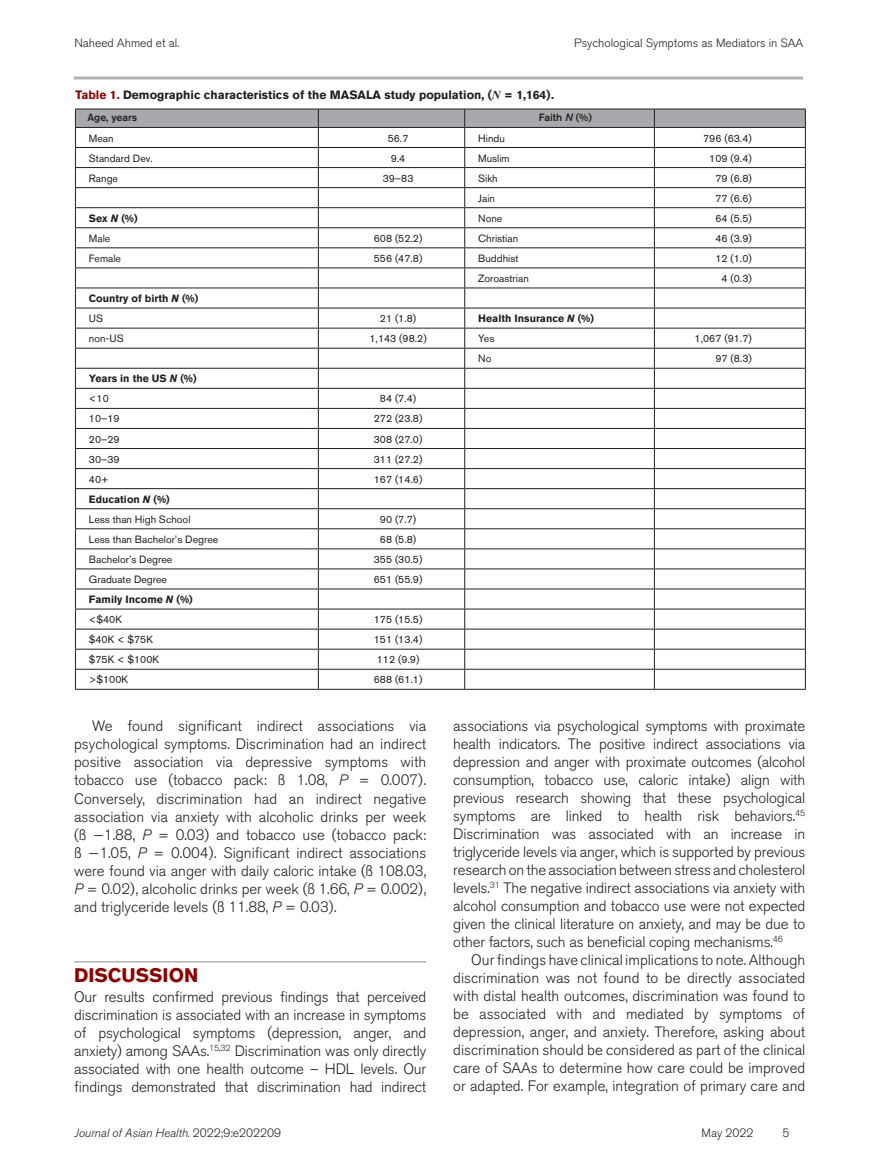
<style>
.page{position:relative;width:878px;height:1175px;background:#fff}
.page>*{position:absolute;margin:0;border:0;box-sizing:border-box;transform-origin:0 0}
.A_head{font:700 19.5px "Akzidenz Grotesk BQ";color:#8b0202}
.Body_text_first{font:300 15px/18px "Akzidenz Grotesk BQ";letter-spacing:-.01em;color:#231f20;text-align:justify}
.Body_text_next{font:300 15px/18px "Akzidenz Grotesk BQ";color:#231f20;text-align:justify}
.Figure_title{font:700 12px "Akzidenz Grotesk BQ";color:#231f20}
.t1{font:300 12px "Akzidenz Grotesk BQ";color:#231f20}
.t2{font:italic 300 12px "Akzidenz Grotesk BQ";color:#231f20}
.Table_Body{font:10.5px "Akzidenz Grotesk BQ";color:#231f20}
.Table_Body-2{font:700 10.5px "Akzidenz Grotesk BQ";color:#231f20}
.Table_Col_Head{font:500 10.5px "Akzidenz Grotesk BQ";color:#231f20}
.s1{color:#8b0202}
.s2{font-family:"Times New Roman";font-style:italic}
.s3{font-family:"Akzidenz Grotesk BQ Med";font-weight:400;font-style:italic}
.s4{font-style:italic}
.s5{font-style:normal}
</style>
<div class="page">
<svg style="left:74px;top:76px;width:729px;height:4px;background:#c4c5c8"></svg>
<hr style="left:74px;top:961px;width:352px;height:1px;background:#b2b3b7">
<svg style="left:75px;top:109px;width:731px;height:580px"></svg>
<hr style="left:75px;top:689px;width:243px;height:1px;background:#231f20">
<hr style="left:318px;top:689px;width:146px;height:1px;background:#231f20">
<hr style="left:464px;top:689px;width:190px;height:1px;background:#231f20">
<hr style="left:654px;top:689px;width:151px;height:1px;background:#231f20">
<p class="t1" style="left:74px;top:36px;width:106px">Naheed Ahmed et al.</p>
<p class="t1" style="left:574px;top:36px;width:230px">Psychological Symptoms as Mediators in SAA</p>
<p class="Figure_title" style="left:75px;top:87px;width:480px"><span class="s1">Table 1.</span> Demographic characteristics of the MASALA study population, (<span class="s2">N</span> = 1,164).</p>
<p class="Table_Col_Head" style="left:87px;top:111px;width:51px">Age, years</p>
<p class="Table_Col_Head" style="left:538px;top:111px;width:55px">Faith <span class="s3">N</span> (%)</p>
<p class="Table_Body" style="left:89px;top:132px;width:26px">Mean</p>
<p class="Table_Body" style="left:388px;top:132px;width:22px">56.7</p>
<p class="Table_Body" style="left:478px;top:132px;width:28px">Hindu</p>
<p class="Table_Body" style="left:703px;top:132px;width:50px">796 (63.4)</p>
<p class="Table_Body" style="left:89px;top:152px;width:65px">Standard Dev.</p>
<p class="Table_Body" style="left:391px;top:152px;width:16px">9.4</p>
<p class="Table_Body" style="left:478px;top:152px;width:33px">Muslim</p>
<p class="Table_Body" style="left:709px;top:152px;width:44px">109 (9.4)</p>
<p class="Table_Body" style="left:89px;top:172px;width:31px">Range</p>
<p class="Table_Body" style="left:382px;top:172px;width:32px">39–83</p>
<p class="Table_Body" style="left:478px;top:172px;width:21px">Sikh</p>
<p class="Table_Body" style="left:715px;top:172px;width:38px">79 (6.8)</p>
<p class="Table_Body" style="left:478px;top:192px;width:18px">Jain</p>
<p class="Table_Body" style="left:715px;top:192px;width:38px">77 (6.6)</p>
<p class="Table_Body-2" style="left:89px;top:212px;width:50px">Sex <span class="s4">N</span> (%)</p>
<p class="Table_Body" style="left:478px;top:212px;width:26px">None</p>
<p class="Table_Body" style="left:715px;top:212px;width:38px">64 (5.5)</p>
<p class="Table_Body" style="left:89px;top:232px;width:23px">Male</p>
<p class="Table_Body" style="left:374px;top:232px;width:50px">608 (52.2)</p>
<p class="Table_Body" style="left:478px;top:232px;width:41px">Christian</p>
<p class="Table_Body" style="left:715px;top:232px;width:38px">46 (3.9)</p>
<p class="Table_Body" style="left:89px;top:252px;width:34px">Female</p>
<p class="Table_Body" style="left:374px;top:252px;width:50px">556 (47.8)</p>
<p class="Table_Body" style="left:478px;top:252px;width:42px">Buddhist</p>
<p class="Table_Body" style="left:715px;top:252px;width:38px">12 (1.0)</p>
<p class="Table_Body" style="left:478px;top:272px;width:52px">Zoroastrian</p>
<p class="Table_Body" style="left:721px;top:272px;width:32px">4 (0.3)</p>
<p class="Table_Body-2" style="left:89px;top:292px;width:111px">Country of birth <span class="s4">N</span> (%)</p>
<p class="Table_Body" style="left:89px;top:312px;width:16px">US</p>
<p class="Table_Body" style="left:380px;top:312px;width:38px">21 (1.8)</p>
<p class="Table_Body-2" style="left:478px;top:312px;width:117px">Health Insurance <span class="s4">N</span> (%)</p>
<p class="Table_Body" style="left:89px;top:332px;width:36px">non-US</p>
<p class="Table_Body" style="left:369px;top:332px;width:59px">1,143 (98.2)</p>
<p class="Table_Body" style="left:478px;top:332px;width:18px">Yes</p>
<p class="Table_Body" style="left:694px;top:332px;width:59px">1,067 (91.7)</p>
<p class="Table_Body" style="left:478px;top:352px;width:15px">No</p>
<p class="Table_Body" style="left:715px;top:352px;width:38px">97 (8.3)</p>
<p class="Table_Body-2" style="left:89px;top:372px;width:109px">Years in the US <span class="s4">N</span> (%)</p>
<p class="Table_Body" style="left:89px;top:392px;width:21px">&lt;10</p>
<p class="Table_Body" style="left:380px;top:392px;width:38px">84 (7.4)</p>
<p class="Table_Body" style="left:89px;top:412px;width:32px">10–19</p>
<p class="Table_Body" style="left:374px;top:412px;width:50px">272 (23.8)</p>
<p class="Table_Body" style="left:89px;top:432px;width:32px">20–29</p>
<p class="Table_Body" style="left:374px;top:432px;width:50px">308 (27.0)</p>
<p class="Table_Body" style="left:89px;top:452px;width:32px">30–39</p>
<p class="Table_Body" style="left:374px;top:452px;width:50px">311 (27.2)</p>
<p class="Table_Body" style="left:89px;top:473px;width:21px">40+</p>
<p class="Table_Body" style="left:374px;top:473px;width:50px">167 (14.6)</p>
<p class="Table_Body-2" style="left:89px;top:493px;width:82px">Education <span class="s4">N</span> (%)</p>
<p class="Table_Body" style="left:89px;top:513px;width:103px">Less than High School</p>
<p class="Table_Body" style="left:380px;top:513px;width:38px">90 (7.7)</p>
<p class="Table_Body" style="left:89px;top:533px;width:131px">Less than Bachelor’s Degree</p>
<p class="Table_Body" style="left:380px;top:533px;width:38px">68 (5.8)</p>
<p class="Table_Body" style="left:89px;top:553px;width:85px">Bachelor’s Degree</p>
<p class="Table_Body" style="left:374px;top:553px;width:50px">355 (30.5)</p>
<p class="Table_Body" style="left:89px;top:573px;width:80px">Graduate Degree</p>
<p class="Table_Body" style="left:374px;top:573px;width:50px">651 (55.9)</p>
<p class="Table_Body-2" style="left:89px;top:593px;width:105px">Family Income <span class="s4">N</span> (%)</p>
<p class="Table_Body" style="left:89px;top:613px;width:34px">&lt;$40K</p>
<p class="Table_Body" style="left:374px;top:613px;width:50px">175 (15.5)</p>
<p class="Table_Body" style="left:89px;top:633px;width:66px">$40K &lt; $75K</p>
<p class="Table_Body" style="left:374px;top:633px;width:50px">151 (13.4)</p>
<p class="Table_Body" style="left:89px;top:653px;width:72px">$75K &lt; $100K</p>
<p class="Table_Body" style="left:377px;top:653px;width:44px">112 (9.9)</p>
<p class="Table_Body" style="left:89px;top:673px;width:41px">&gt;$100K</p>
<p class="Table_Body" style="left:374px;top:673px;width:50px">688 (61.1)</p>
<p class="Body_text_next" style="left:74px;top:717px;width:353px;text-indent:18px">We found significant indirect associations via psychological symptoms. Discrimination had an indirect positive association via depressive symptoms with tobacco use (tobacco pack: ß 1.08, <span class="s4">P</span> = 0.007).<br>Conversely, discrimination had an indirect negative association via anxiety with alcoholic drinks per week (ß −1.88, <span class="s4">P</span> = 0.03) and tobacco use (tobacco pack: ß −1.05, <span class="s4">P</span> = 0.004). Significant indirect associations were found via anger with daily caloric intake (ß 108.03, <span class="s4">P</span> = 0.02), alcoholic drinks per week (ß 1.66, <span class="s4">P</span> = 0.002), and triglyceride levels (ß 11.88, <span class="s4">P</span> = 0.03).</p>
<p class="A_head" style="left:74px;top:964px;width:126px">DISCUSSION</p>
<p class="Body_text_first" style="left:74px;top:987px;width:353px">Our results confirmed previous findings that perceived discrimination is associated with an increase in symptoms of psychological symptoms (depression, anger, and anxiety) among SAAs.<sup>15,32</sup> Discrimination was only directly associated with one health outcome – HDL levels. Our findings demonstrated that discrimination had indirect</p>
<p class="Body_text_first" style="left:453px;top:717px;width:353px">associations via psychological symptoms with proximate health indicators. The positive indirect associations via depression and anger with proximate outcomes (alcohol consumption, tobacco use, caloric intake) align with previous research showing that these psychological symptoms are linked to health risk behaviors.<sup>45<br></sup>Discrimination was associated with an increase in triglyceride levels via anger, which is supported by previous research on the association between stress and cholesterol levels.<sup>31</sup> The negative indirect associations via anxiety with alcohol consumption and tobacco use were not expected given the clinical literature on anxiety, and may be due to other factors, such as beneficial coping mechanisms.<sup>46</sup></p>
<p class="Body_text_next" style="left:453px;top:951px;width:353px;text-indent:18px">Our findings have clinical implications to note. Although discrimination was not found to be directly associated with distal health outcomes, discrimination was found to be associated with and mediated by symptoms of depression, anger, and anxiety. Therefore, asking about discrimination should be considered as part of the clinical care of SAAs to determine how care could be improved or adapted. For example, integration of primary care and</p>
<p class="t2" style="left:74px;top:1126px;width:208px">Journal of Asian Health<span class="s5">. 2022;9:e202209</span></p>
<p class="t1" style="left:701px;top:1126px;width:53px">May 2022</p>
<p class="t1" style="left:782px;top:1126px;width:8px">5</p>
</div>
